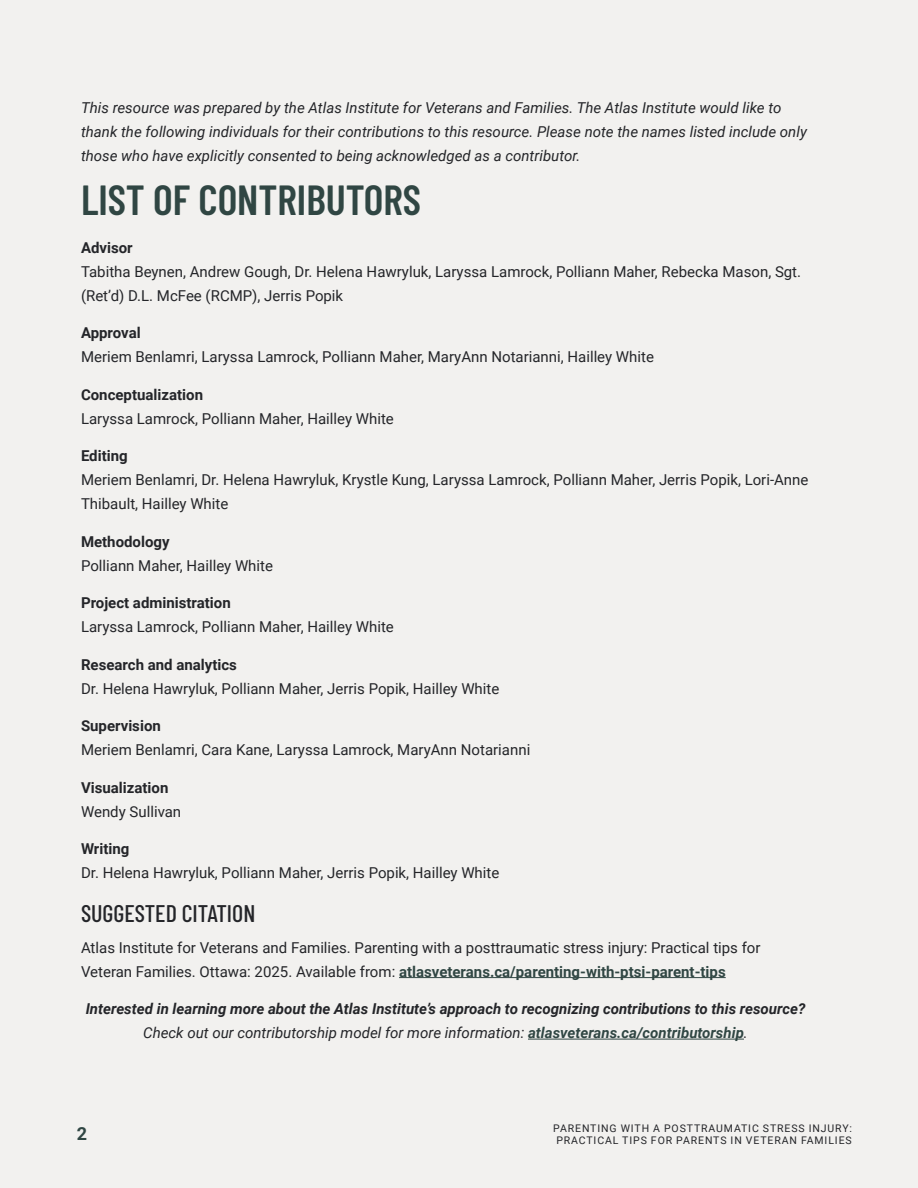
<style>
.page{position:relative;width:918px;height:1188px;background:#f2f1ef}
.page>*{position:absolute;margin:0;border:0;box-sizing:border-box;transform-origin:0 0}
.t1{font:600 42px "Barlow Condensed";color:#304643}
.t2{font:500 24px "Barlow Condensed";color:#242529}
.t3{font:700 18px "Roboto";color:#304643}
.body_text{font:15px/24px "Roboto";color:#242529}
.body_text-2{font:italic 15px/24px "Roboto";color:#242529}
.body_text-3{font:italic 700 15px/24px "Roboto";color:#242529;text-align:center}
.body_text-4{font:700 15px/24px "Roboto";color:#242529}
.body_text-5{font:10.5px/12.6px "Roboto";letter-spacing:.085em;color:#242529}
.s1{font-weight:700}
.s2{font-weight:400}
.s3{font-weight:700;color:#304643}
.s4{color:#304643}
</style>
<div class="page">
<hr style="left:399px;top:977px;width:327px;height:1px;background:#304643">
<hr style="left:528px;top:1039px;width:216px;height:1px;background:#304643">
<p class="body_text-2" style="left:81px;top:95px;width:727px">This resource was prepared by the Atlas Institute for Veterans and Families. The Atlas Institute would like to thank the following individuals for their contributions to this resource. Please note the names listed include only those who have explicitly consented to being acknowledged as a contributor.</p>
<h2 class="t1" style="left:81px;top:170px;width:342px">LIST OF CONTRIBUTORS</h2>
<p class="body_text" style="left:81px;top:235px;width:722px"><span class="s1">Advisor<br></span>Tabitha Beynen, Andrew Gough, Dr. Helena Hawryluk, Laryssa Lamrock, Polliann Maher, Rebecka Mason, Sgt. (Ret’d) D.L. McFee (RCMP), Jerris Popik</p>
<p class="body_text" style="left:81px;top:320px;width:575px"><span class="s1">Approval<br></span>Meriem Benlamri, Laryssa Lamrock, Polliann Maher, MaryAnn Notarianni, Hailley White</p>
<p class="body_text" style="left:81px;top:382px;width:314px"><span class="s1">Conceptualization<br></span>Laryssa Lamrock, Polliann Maher, Hailley White</p>
<p class="body_text" style="left:81px;top:443px;width:729px"><span class="s1">Editing<br></span>Meriem Benlamri, Dr. Helena Hawryluk, Krystle Kung, Laryssa Lamrock, Polliann Maher, Jerris Popik, Lori-Anne<br>Thibault, Hailley White</p>
<p class="body_text" style="left:81px;top:529px;width:194px"><span class="s1">Methodology<br></span>Polliann Maher, Hailley White</p>
<p class="body_text" style="left:81px;top:590px;width:314px"><span class="s1">Project administration<br></span>Laryssa Lamrock, Polliann Maher, Hailley White</p>
<p class="body_text" style="left:81px;top:652px;width:420px"><span class="s1">Research and analytics<br></span>Dr. Helena Hawryluk, Polliann Maher, Jerris Popik, Hailley White</p>
<p class="body_text" style="left:81px;top:713px;width:451px"><span class="s1">Supervision<br></span>Meriem Benlamri, Cara Kane, Laryssa Lamrock, MaryAnn Notarianni</p>
<p class="body_text-4" style="left:81px;top:775px;width:102px">Visualization<br><span class="s2">Wendy Sullivan</span></p>
<p class="body_text" style="left:81px;top:836px;width:420px"><span class="s1">Writing<br></span>Dr. Helena Hawryluk, Polliann Maher, Jerris Popik, Hailley White</p>
<h4 class="t2" style="left:81px;top:896px;width:176px">SUGGESTED CITATION</h4>
<p class="body_text" style="left:81px;top:935px;width:681px">Atlas Institute for Veterans and Families. Parenting with a posttraumatic stress injury: Practical tips for<br>Veteran Families. Ottawa: 2025. Available from: <span class="s3">atlasveterans.ca/parenting-with-ptsi-parent-tips</span></p>
<p class="body_text-3" style="left:86px;top:996px;width:721px">Interested in learning more about the Atlas Institute’s approach to recognizing contributions to this resource?<br><span class="s2">Check out our contributorship model for more information:</span> <span class="s4">atlasveterans.ca/contributorship</span><span class="s2">.</span></p>
<h2 class="t3" style="left:77px;top:1121px;width:12px">2</h2>
<p class="body_text-5" style="left:553px;top:1121px;width:300px">PARENTING WITH A POSTTRAUMATIC STRESS INJURY:<br>PRACTICAL TIPS FOR PARENTS IN VETERAN FAMILIES</p>
</div>
